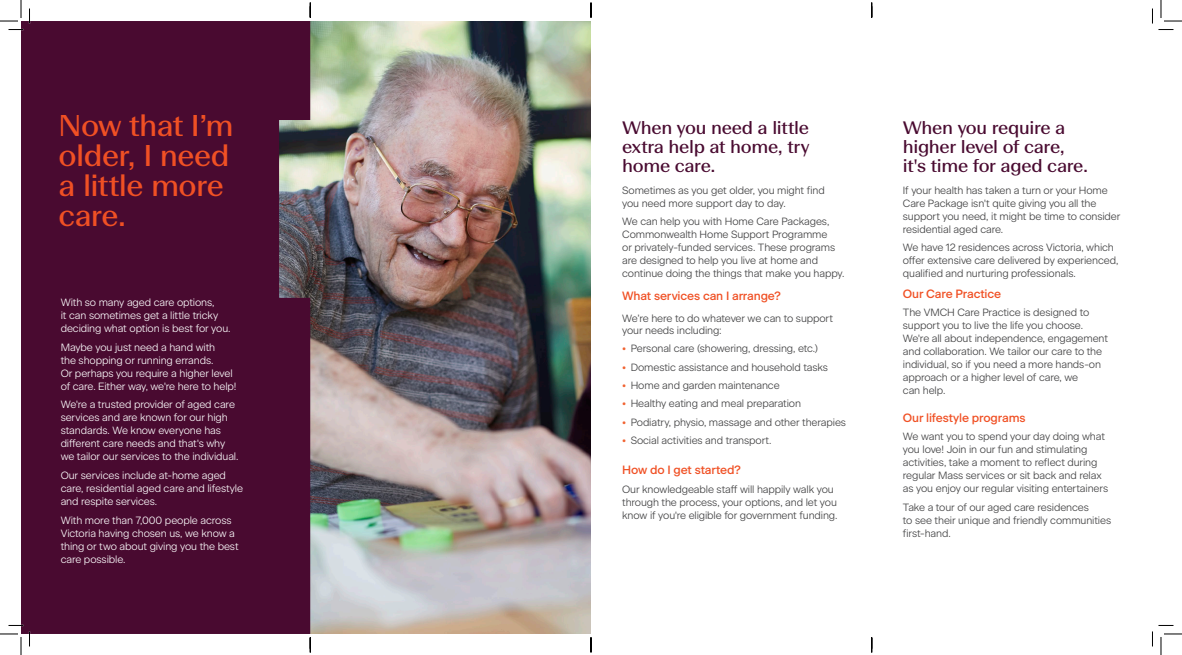
<style>
.page{position:relative;width:1182px;height:655px;background:#fff}
.page>*{position:absolute;margin:0;border:0;box-sizing:border-box;transform-origin:0 0}
.t1{font:30px/30px "Beausite Fit";letter-spacing:-.02em;color:#f05024}
.Bullets{font:18px/19.2px "Beausite Fit";letter-spacing:-.015em;color:#490a30;text-align:justify}
.Bullets-2{font:500 12px "Beausite Classic";letter-spacing:-.015em;color:#f05024}
.Bullets-3{font:300 10.5px/13px "Beausite Classic";letter-spacing:-.01em;color:#3e3e3f}
.Body_Copy{font:300 10.5px/13px "Beausite Classic";letter-spacing:-.01em;color:#fff}
.s1{font-weight:500;color:#f16332}
</style>
<div class="page">
<img style="left:310px;top:21px;width:281px;height:612px">
<div style="left:21px;top:21px;width:289px;height:612px;background:#490a30"></div>
<svg style="left:0;top:0;width:30px;height:30px"></svg>
<svg style="left:0;top:624px;width:30px;height:30px"></svg>
<svg style="left:1152px;top:0;width:30px;height:30px"></svg>
<svg style="left:1152px;top:625px;width:30px;height:29px"></svg>
<svg style="left:310px;top:3px;width:1px;height:15px"></svg>
<svg style="left:310px;top:637px;width:1px;height:15px"></svg>
<svg style="left:590px;top:3px;width:2px;height:15px"></svg>
<svg style="left:590px;top:637px;width:2px;height:15px"></svg>
<svg style="left:871px;top:3px;width:1px;height:15px"></svg>
<svg style="left:871px;top:637px;width:1px;height:15px"></svg>
<h1 class="t1" style="left:59px;top:108px;width:177px">Now that I’m older, I need a little more care.</h1>
<p class="Bullets" style="left:622px;top:117px;width:189px">When you need a little extra help at home, try home care.</p>
<p class="Bullets-3" style="left:622px;top:182px;width:204px">Sometimes as you get older, you might find you need more support day to day.</p>
<p class="Bullets-3" style="left:622px;top:214px;width:224px">We can help you with Home Care Packages, Commonwealth Home Support Programme<br>or privately-funded services. These programs are designed to help you live at home and continue doing the things that make you happy.</p>
<p class="Bullets-2" style="left:622px;top:287px;width:160px">What services can I arrange?</p>
<p class="Bullets-3" style="left:622px;top:310px;width:212px;line-height:12.6px">We’re here to do whatever we can to support your needs including:</p>
<p class="Bullets-3" style="left:622px;top:341px;width:197px"><span class="s1">•</span> Personal care (showering, dressing, etc.)</p>
<p class="Bullets-3" style="left:622px;top:359px;width:207px"><span class="s1">•</span> Domestic assistance and household tasks</p>
<p class="Bullets-3" style="left:622px;top:377px;width:159px"><span class="s1">•</span> Home and garden maintenance</p>
<p class="Bullets-3" style="left:622px;top:396px;width:180px"><span class="s1">•</span> Healthy eating and meal preparation</p>
<p class="Bullets-3" style="left:622px;top:414px;width:225px"><span class="s1">•</span> Podiatry, physio, massage and other therapies</p>
<p class="Bullets-3" style="left:622px;top:432px;width:151px"><span class="s1">•</span> Social activities and transport.</p>
<p class="Bullets-2" style="left:622px;top:460px;width:120px">How do I get started?</p>
<p class="Bullets-3" style="left:622px;top:481px;width:217px">Our knowledgeable staff will happily walk you through the process, your options, and let you know if you're eligible for government funding.</p>
<p class="Body_Copy" style="left:61px;top:295px;width:171px">With so many aged care options,<br>it can sometimes get a little tricky deciding what option is best for you.</p>
<p class="Body_Copy" style="left:61px;top:339px;width:177px">Maybe you just need a hand with<br>the shopping or running errands.<br>Or perhaps you require a higher level of care. Either way, we're here to help!</p>
<p class="Body_Copy" style="left:61px;top:397px;width:179px">We're a trusted provider of aged care services and are known for our high standards. We know everyone has different care needs and that's why we tailor our services to the individual.</p>
<p class="Body_Copy" style="left:61px;top:468px;width:184px">Our services include at-home aged care, residential aged care and lifestyle and respite services.</p>
<p class="Body_Copy" style="left:61px;top:512px;width:179px">With more than 7,000 people across<br>Victoria having chosen us, we know a thing or two about giving you the best care possible.</p>
<p class="Bullets" style="left:903px;top:117px;width:187px;text-align:left">When you require a higher level of care, it's time for aged care.</p>
<p class="Bullets-3" style="left:903px;top:182px;width:219px">If your health has taken a turn or your Home Care Package isn't quite giving you all the support you need, it might be time to consider residential aged care.</p>
<p class="Bullets-3" style="left:903px;top:240px;width:217px">We have 12 residences across Victoria, which offer extensive care delivered by experienced, qualified and nurturing professionals.</p>
<p class="Bullets-2" style="left:903px;top:284px;width:100px">Our Care Practice</p>
<p class="Bullets-3" style="left:903px;top:305px;width:207px">The VMCH Care Practice is designed to support you to live the life you choose.<br>We're all about independence, engagement and collaboration. We tailor our care to the individual, so if you need a more hands-on approach or a higher level of care, we<br>can help.</p>
<p class="Bullets-2" style="left:903px;top:408px;width:124px">Our lifestyle programs</p>
<p class="Bullets-3" style="left:903px;top:429px;width:207px">We want you to spend your day doing what you love! Join in our fun and stimulating activities, take a moment to reflect during regular Mass services or sit back and relax as you enjoy our regular visiting entertainers</p>
<p class="Bullets-3" style="left:903px;top:500px;width:210px">Take a tour of our aged care residences<br>to see their unique and friendly communities first-hand.</p>
</div>
